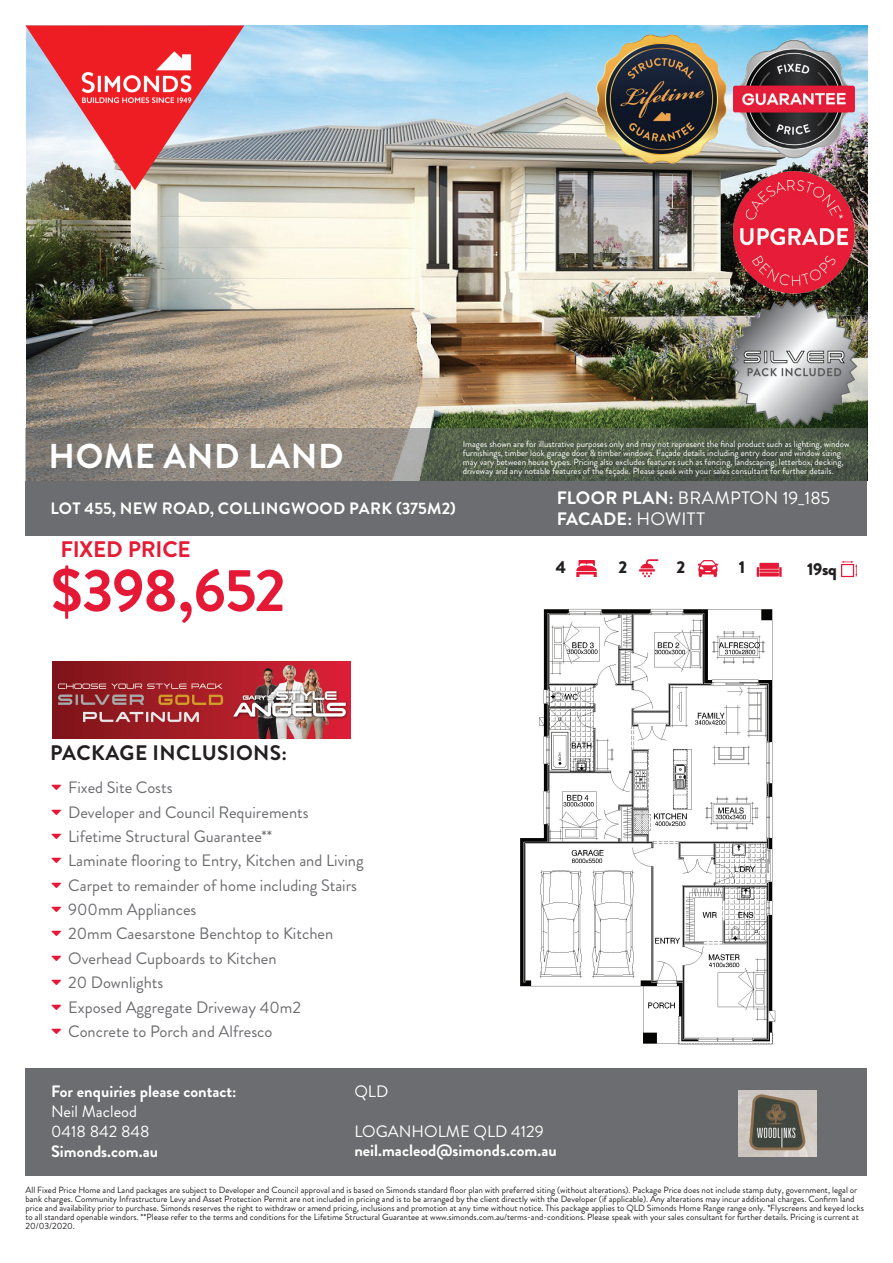
<style>
.page{position:relative;width:893px;height:1263px;background:#fff}
.page>*{position:absolute;margin:0;border:0;box-sizing:border-box;transform-origin:0 0}
.t1{font:700 60px "Brandon Grotesque";letter-spacing:-.02em;color:#e51836}
.t2{font:700 34.5px "Brandon Grotesque";letter-spacing:.02em;color:#fff}
.t3{font:700 22.5px "Brandon Grotesque";letter-spacing:-.015em;color:#e41c36}
.t4{font:700 21px "Brandon Grotesque";letter-spacing:.02em;color:#231f20}
.t5{font:18px/21px "Brandon Grotesque";letter-spacing:.015em;color:#fff}
.t6{font:900 17.25px "Brandon Grotesque";color:#231f20}
.t7{font:16.5px/24.3px "Brandon Grotesque";color:#6c6d70}
.t8{font:700 16.5px "Brandon Grotesque";color:#fff}
.t9{font:16.5px/19.8px "Brandon Grotesque";color:#fff}
.t10{font:700 16.5px "Brandon Grotesque";letter-spacing:.02em;color:#fff}
.t11{font:9px/9px "Brandon Grotesque";color:#231f20}
.t12{font:9px/9px "Brandon Grotesque";color:#fff}
.s1{font-weight:700}
</style>
<div class="page">
<img style="left:26px;top:26px;width:841px;height:402px">
<div style="left:26px;top:481px;width:841px;height:55px;background:#6c6d70"></div>
<img style="left:331px;top:83px;width:130px;height:32px">
<img style="left:464px;top:83px;width:129px;height:32px">
<img style="left:597px;top:35px;width:129px;height:129px">
<img style="left:730px;top:35px;width:129px;height:129px">
<img style="left:730px;top:167px;width:129px;height:129px">
<img style="left:730px;top:298px;width:129px;height:129px">
<svg style="left:26px;top:428px;width:841px;height:53px;background:#6c6f62"></svg>
<svg style="left:576px;top:560px;width:21px;height:17px"></svg>
<svg style="left:697px;top:560px;width:22px;height:17px"></svg>
<svg style="left:639px;top:559px;width:19px;height:18px"></svg>
<svg style="left:757px;top:563px;width:25px;height:14px"></svg>
<svg style="left:841px;top:561px;width:16px;height:16px"></svg>
<div style="left:26px;top:1068px;width:841px;height:108px;background:#6c6d70"></div>
<img style="left:739px;top:1090px;width:77px;height:66px">
<svg style="left:26px;top:26px;width:218px;height:164px;background:#ca888f"></svg>
<img style="left:74px;top:47px;width:125px;height:63px">
<img style="left:520px;top:608px;width:256px;height:437px">
<img style="left:53px;top:661px;width:297px;height:77px">
<h2 class="t2" style="left:48px;top:432px;width:297px">HOME AND LAND</h2>
<p class="t12" style="left:463px;top:439px;width:388px">Images shown are for illustrative purposes only and may not represent the final product such as lighting, window furnishings, timber look garage door &amp; timber windows. Façade details including entry door and window sizing may vary between house types. Pricing also excludes features such as fencing, landscaping, letterbox, decking,</p>
<p class="t12" style="left:463px;top:466px;width:372px">driveway and any notable features of the façade. Please speak with your sales consultant for further details.</p>
<h3 class="t10" style="left:50px;top:496px;width:407px">LOT 455, NEW ROAD, COLLINGWOOD PARK (375M2)</h3>
<h3 class="t5" style="left:557px;top:488px;width:275px"><span class="s1">FLOOR PLAN:</span> BRAMPTON 19_185<br><span class="s1">FACADE:</span> HOWITT</h3>
<h3 class="t3" style="left:60px;top:533px;width:132px">FIXED PRICE</h3>
<h1 class="t1" style="left:51px;top:548px;width:236px">$398,652</h1>
<h3 class="t4" style="left:50px;top:738px;width:238px">PACKAGE INCLUSIONS:</h3>
<p class="t7" style="left:68px;top:776px;width:297px">Fixed Site Costs<br>Developer and Council Requirements<br>Lifetime Structural Guarantee**<br>Laminate flooring to Entry, Kitchen and Living<br>Carpet to remainder of home including Stairs<br>900mm Appliances<br>20mm Caesarstone Benchtop to Kitchen<br>Overhead Cupboards to Kitchen<br>20 Downlights<br>Exposed Aggregate Driveway 40m2<br>Concrete to Porch and Alfresco</p>
<h3 class="t6" style="left:556px;top:555px;width:12px">4</h3>
<h3 class="t6" style="left:618px;top:555px;width:10px">2</h3>
<h3 class="t6" style="left:676px;top:555px;width:10px">2</h3>
<h3 class="t6" style="left:739px;top:555px;width:8px">1</h3>
<h3 class="t8" style="left:51px;top:1080px;width:187px">For enquiries please contact:</h3>
<h3 class="t9" style="left:51px;top:1102px;width:100px">Neil Macleod<br>0418 842 848</h3>
<h3 class="t8" style="left:51px;top:1139px;width:108px">Simonds.com.au</h3>
<h3 class="t9" style="left:354px;top:1081px;width:35px">QLD</h3>
<h3 class="t9" style="left:354px;top:1121px;width:191px">LOGANHOLME QLD 4129</h3>
<h3 class="t8" style="left:354px;top:1139px;width:204px">neil.macleod@simonds.com.au</h3>
<h3 class="t6" style="left:807px;top:557px;width:32px">19sq</h3>
<p class="t11" style="left:26px;top:1185px;width:840px">All Fixed Price Home and Land packages are subject to Developer and Council approval and is based on Simonds standard floor plan with preferred siting (without alterations). Package Price does not include stamp duty, government, legal or bank charges. Community Infrastructure Levy and Asset Protection Permit are not included in pricing and is to be arranged by the client directly with the Developer (if applicable). Any alterations may incur additional charges. Confirm land price and availability prior to purchase. Simonds reserves the right to withdraw or amend pricing, inclusions and promotion at any time without notice. This package applies to QLD Simonds Home Range range only. *Flyscreens and keyed locks to all standard openable windors. **Please refer to the terms and conditions for the Lifetime Structural Guarantee at www.simonds.com.au/terms-and-conditions. Please speak with your sales consultant for further details. Pricing is current at 20/03/2020.</p>
</div>
